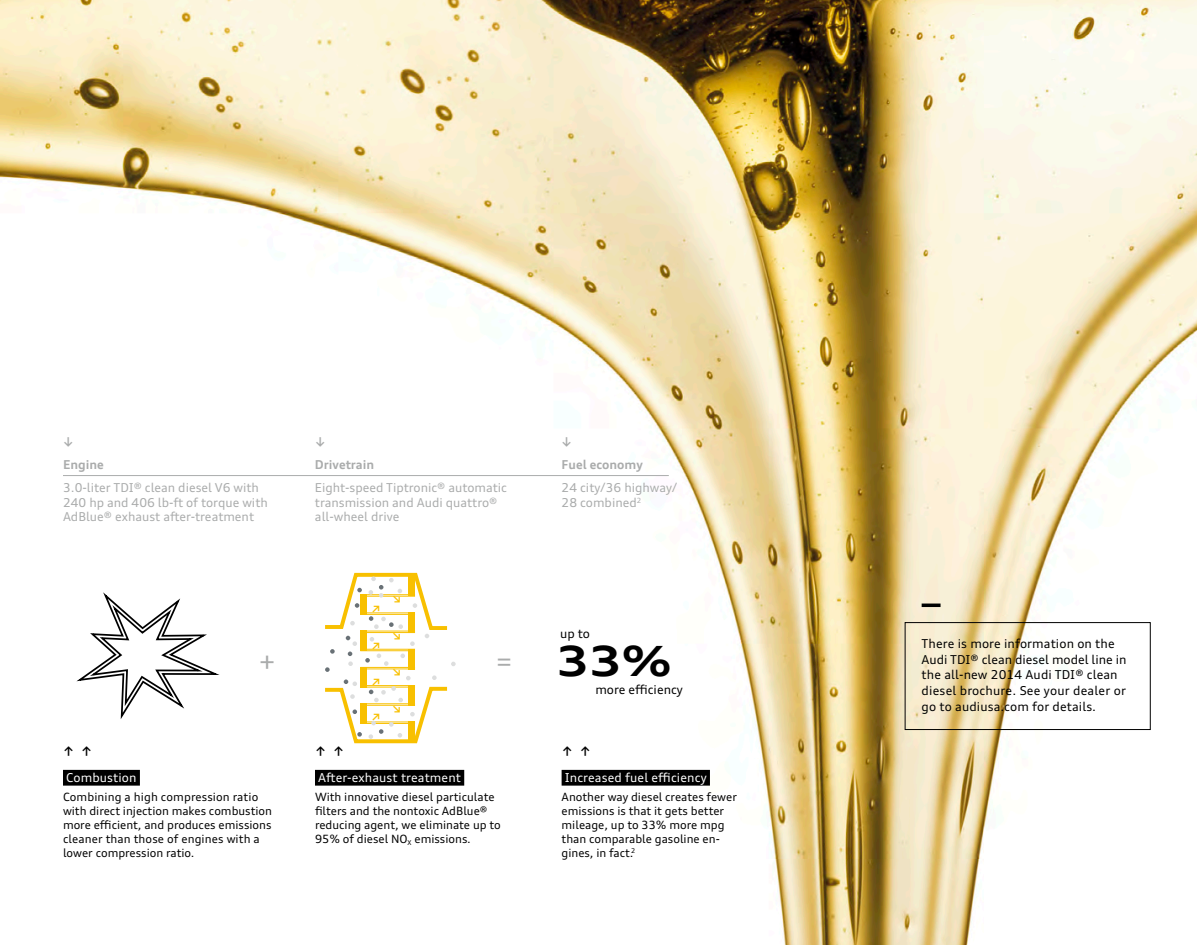
<style>
.page{position:relative;width:1197px;height:945px;background:#fff}
.page>*{position:absolute;margin:0;border:0;box-sizing:border-box;transform-origin:0 0}
.t1{font:700 expanded 41.48px "Audi Type";color:#000}
.t2{font:26.25px "Audi Type";color:#aaacac}
.t3{font:12.25px/14.7px "Audi Type";color:#aaacac}
.t4{font:12.25px/15.8px "Audi Type";letter-spacing:.01em;color:#000}
.t5{font:12.25px "Audi Type";letter-spacing:.01em;color:#fff}
.t6{font:700 12.25px "Audi Type";color:#aaacac}
.t7{font:11.38px/14px "Audi Type";color:#000}
.t8{font:700 11.38px "Audi Type";color:#000}
.t9{font:700 10.5px "Audi Type";color:#f8c000}
</style>
<div class="page">
<img style="left:0;top:0;width:1197px;height:945px">
<hr style="left:922px;top:604px;width:19px;height:3px;background:#000">
<hr style="left:63px;top:475px;width:606px;height:1px;background:#aaacac">
<svg style="left:321px;top:571px;width:135px;height:174px"></svg>
<svg style="left:73px;top:589px;width:151px;height:134px"></svg>
<div style="left:63px;top:770px;width:77px;height:16px;background:#000"></div>
<div style="left:315px;top:770px;width:149px;height:16px;background:#000"></div>
<div style="left:562px;top:770px;width:148px;height:16px;background:#000"></div>
<div style="left:905px;top:622px;width:246px;height:108px;border:1px solid #000"></div>
<svg style="left:64px;top:437px;width:8px;height:10px"></svg>
<svg style="left:316px;top:437px;width:8px;height:10px"></svg>
<svg style="left:563px;top:437px;width:8px;height:10px"></svg>
<p class="t6" style="left:63px;top:457px;width:42px">Engine</p>
<p class="t3" style="left:63px;top:480px;width:206px">3.0-liter TDI® clean diesel V6 with<br>240 hp and 406 lb-ft of torque with<br>AdBlue® exhaust after-treatment</p>
<p class="t6" style="left:315px;top:457px;width:61px">Drivetrain</p>
<p class="t3" style="left:315px;top:480px;width:194px">Eight-speed Tiptronic® automatic transmission and Audi quattro® all-wheel drive</p>
<p class="t9" style="left:392px;top:592px;width:11px">↘</p>
<p class="t9" style="left:392px;top:629px;width:11px">↘</p>
<p class="t9" style="left:392px;top:666px;width:11px">↘</p>
<p class="t9" style="left:392px;top:702px;width:11px">↘</p>
<p class="t9" style="left:371px;top:603px;width:11px">↗</p>
<p class="t9" style="left:371px;top:639px;width:11px">↗</p>
<p class="t9" style="left:371px;top:675px;width:11px">↗</p>
<p class="t9" style="left:371px;top:711px;width:11px">↗</p>
<h2 class="t2" style="left:260px;top:644px;width:17px">+</h2>
<h2 class="t2" style="left:496px;top:644px;width:17px">=</h2>
<p class="t6" style="left:562px;top:457px;width:83px">Fuel economy</p>
<p class="t3" style="left:562px;top:480px;width:117px">24 city/36 highway/<br>28 combined<sup>2</sup></p>
<p class="t4" style="left:560px;top:625px;width:31px">up to</p>
<h1 class="t1" style="left:555px;top:636px;width:119px">33%</h1>
<p class="t4" style="left:595px;top:682px;width:89px">more efficiency</p>
<p class="t8" style="left:64px;top:744px;width:30px">↑ ↑</p>
<p class="t8" style="left:316px;top:744px;width:30px">↑ ↑</p>
<p class="t8" style="left:562px;top:744px;width:30px">↑ ↑</p>
<p class="t5" style="left:66px;top:770px;width:72px">Combustion</p>
<p class="t7" style="left:63px;top:790px;width:211px">Combining a high compression ratio with direct injection makes combustion more efficient, and produces emissions cleaner than those of engines with a lower compression ratio.</p>
<p class="t5" style="left:318px;top:770px;width:144px">After-exhaust treatment</p>
<p class="t7" style="left:315px;top:790px;width:187px">With innovative diesel particulate filters and the nontoxic AdBlue® reducing agent, we eliminate up to 95% of diesel NO<sub>X</sub> emissions.</p>
<p class="t5" style="left:565px;top:770px;width:143px">Increased fuel efficiency</p>
<p class="t7" style="left:562px;top:790px;width:177px">Another way diesel creates fewer emissions is that it gets better mileage, up to 33% more mpg than comparable gasoline en&shy;gines, in fact.<sup>2</sup></p>
<p class="t4" style="left:922px;top:635px;width:207px">There is more information on the Audi TDI® clean diesel model line in the all-new 2014 Audi TDI® clean diesel brochure. See your dealer or go to audiusa.com for details.</p>
</div>
